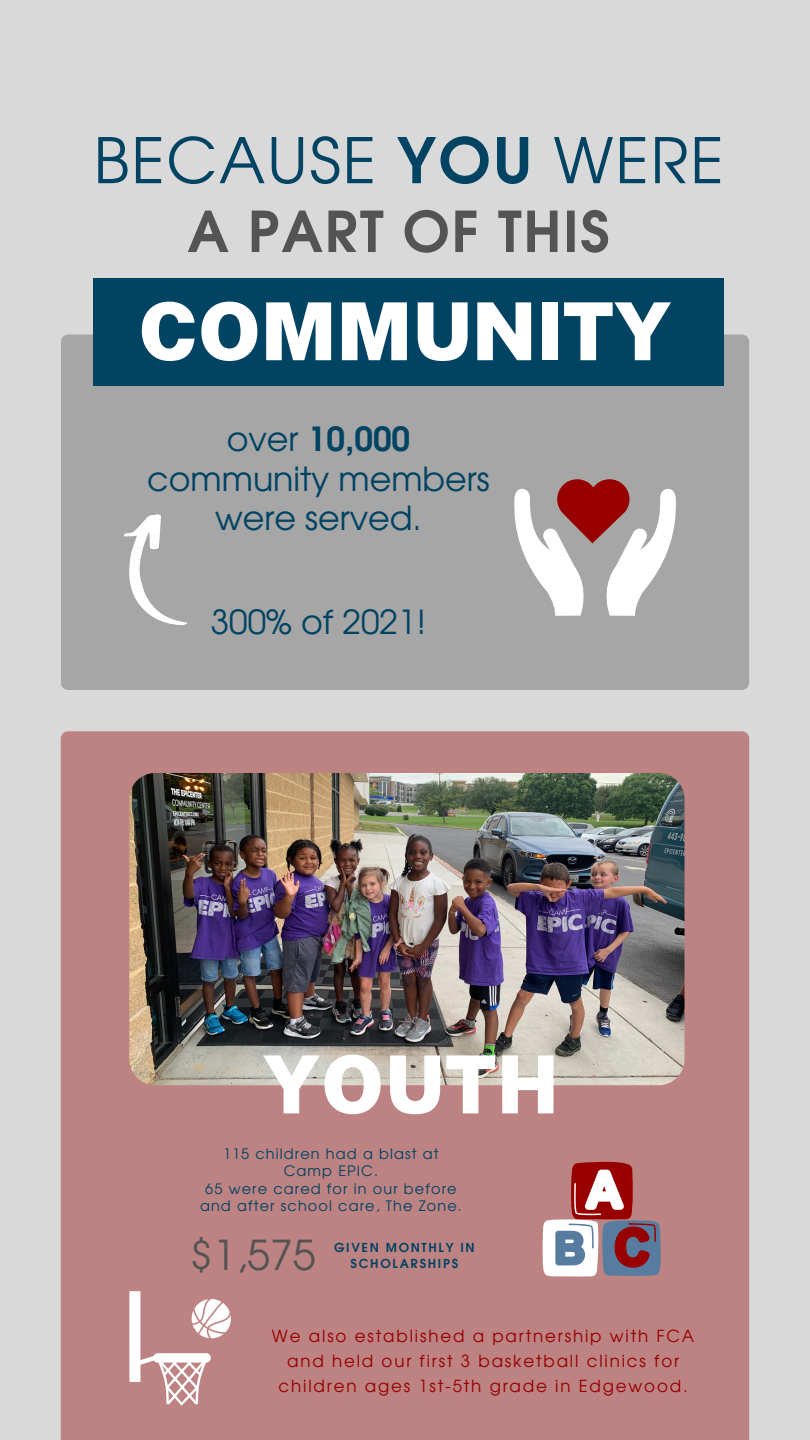
<style>
.page{position:relative;width:810px;height:1440px;background:#d9d9d9}
.page>*{position:absolute;margin:0;border:0;box-sizing:border-box;transform-origin:0 0}
.t1{font:900 80.2px "Public Sans";letter-spacing:.01em;color:#fff}
.t2{font:900 80px "Public Sans";color:#fff}
.t3{font:62.5px "Evolventa";letter-spacing:.03em;color:#004363}
.t4{font:700 56.1px "Evolventa";letter-spacing:.03em;color:#545454}
.t5{font:41.3px "Evolventa";color:#545454}
.t6{font:33.3px/39.8px "Evolventa";color:#004363;text-align:center}
.t7{font:16.7px/24.8px "Evolventa";letter-spacing:.11em;color:#980000;text-align:center}
.t8{font:14.4px/17.2px "Evolventa";letter-spacing:.08em;color:#004363;text-align:center}
.t9{font:700 12.4px/15.8px "Evolventa";letter-spacing:.135em;color:#004363;text-align:center}
.s1{font-weight:700}
</style>
<div class="page">
<div style="left:61px;top:335px;width:688px;height:355px;background:#a6a6a6;border-radius:8px"></div>
<div style="left:93px;top:278px;width:630px;height:107px;background:#004363"></div>
<svg style="left:514px;top:479px;width:162px;height:137px"></svg>
<svg style="left:124px;top:514px;width:63px;height:111px"></svg>
<div style="left:61px;top:731px;width:688px;height:709px;background:#bd8383"></div>
<img style="left:129px;top:773px;width:556px;height:312px;border-radius:26px">
<svg style="left:543px;top:1162px;width:119px;height:115px"></svg>
<svg style="left:129px;top:1291px;width:102px;height:115px"></svg>
<h3 class="t3" style="left:94px;top:133px;width:631px">BECAUSE <span class="s1">YOU</span> WERE</h3>
<h3 class="t4" style="left:187px;top:207px;width:424px">A PART OF THIS</h3>
<h2 class="t2" style="left:138px;top:284px;width:535px">COMMUNITY</h2>
<h3 class="t6" style="left:147px;top:421px;width:344px">over <span class="s1">10,000 </span>community members were served.</h3>
<h3 class="t6" style="left:211px;top:604px;width:217px">300% of 2021!</h3>
<h1 class="t1" style="left:263px;top:1037px;width:298px">YOUTH</h1>
<p class="t8" style="left:200px;top:1146px;width:263px">115 children had a blast at<br>Camp EPIC.<br>65 were cared for in our before and after school care, The Zone.</p>
<h3 class="t5" style="left:190px;top:1237px;width:127px">$1,575</h3>
<p class="t9" style="left:334px;top:1240px;width:142px">GIVEN MONTHLY IN<br>SCHOLARSHIPS</p>
<p class="t7" style="left:272px;top:1325px;width:424px">We also established a partnership with FCA and held our first 3 basketball clinics for children ages 1st-5th grade in Edgewood.</p>
</div>
